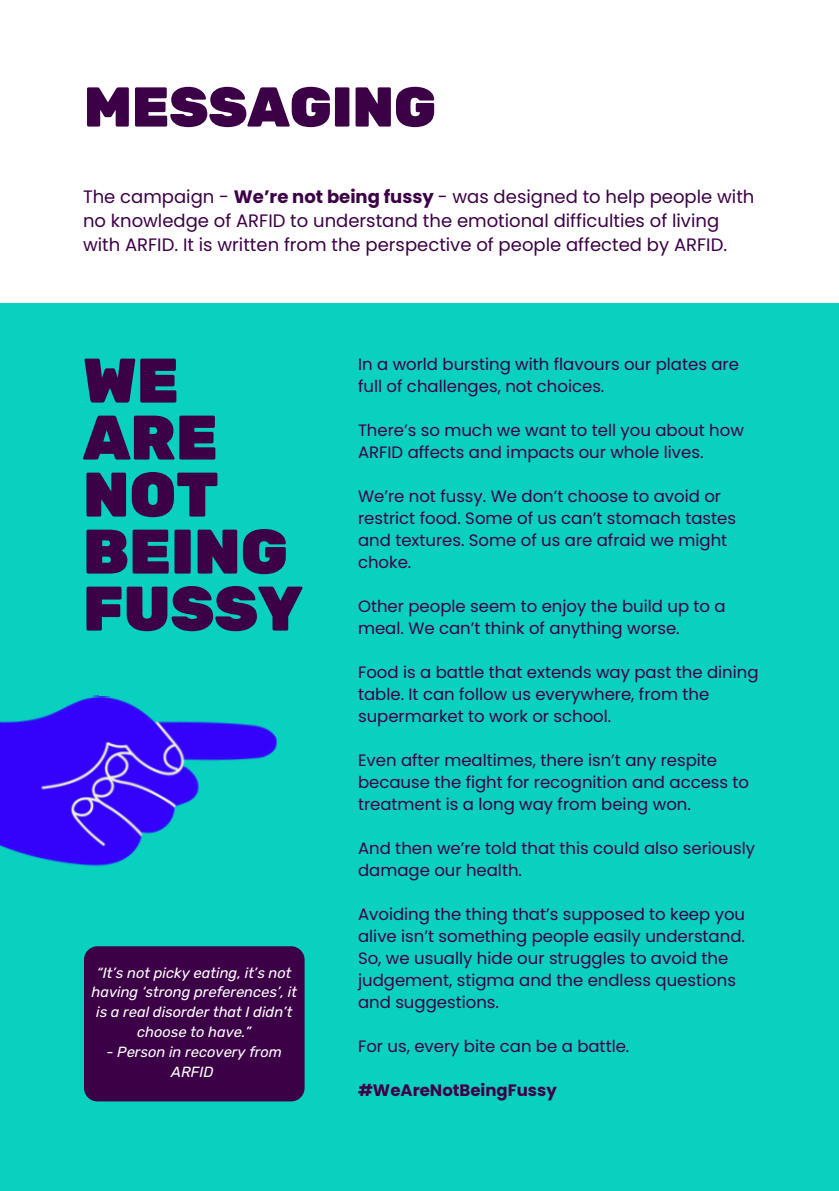
<style>
.page{position:relative;width:839px;height:1191px;background:#fff}
.page>*{position:absolute;margin:0;border:0;box-sizing:border-box;transform-origin:0 0}
.t1{font:900 62.8px/57px "Rubik";color:#3c0046}
.t2{font:900 56px "Rubik";color:#3c0046}
.t3{font:18px/24px "Poppins";color:#3c0046}
.t4{font:16.4px/22px "Poppins";color:#3c0046}
.t5{font:700 16.4px "Poppins";color:#3c0046}
.t6{font:italic 14.8px/19.8px "Rubik";color:#fff;text-align:center}
.s1{font-weight:700}
</style>
<div class="page">
<div style="left:0;top:303px;width:838px;height:888px;background:#09d0bf"></div>
<div style="left:84px;top:946px;width:220px;height:155px;background:#3c0046;border-radius:13px"></div>
<img style="left:0;top:695px;width:277px;height:172px">
<h2 class="t2" style="left:84px;top:74px;width:353px">MESSAGING</h2>
<p class="t3" style="left:83px;top:185px;width:672px">The campaign - <span class="s1">We’re not being fussy</span> - was designed to help people with no knowledge of ARFID to understand the emotional difficulties of living with ARFID. It is written from the perspective of people affected by ARFID.</p>
<h1 class="t1" style="left:83px;top:353px;width:221px">WE<br>ARE<br>NOT<br>BEING<br>FUSSY</h1>
<p class="t6" style="left:91px;top:963px;width:207px">“It’s not picky eating, it’s not having ‘strong preferences’, it is a real disorder that I didn’t choose to have.”</p>
<p class="t6" style="left:106px;top:1042px;width:177px">- Person in recovery from<br>ARFID</p>
<p class="t4" style="left:358px;top:354px;width:382px">In a world bursting with flavours our plates are full of challenges, not choices.</p>
<p class="t4" style="left:358px;top:420px;width:387px">There’s so much we want to tell you about how<br>ARFID affects and impacts our whole lives.</p>
<p class="t4" style="left:358px;top:486px;width:379px">We’re not fussy. We don’t choose to avoid or restrict food. Some of us can’t stomach tastes and textures. Some of us are afraid we might choke.</p>
<p class="t4" style="left:358px;top:596px;width:369px">Other people seem to enjoy the build up to a meal. We can’t think of anything worse.</p>
<p class="t4" style="left:358px;top:662px;width:402px">Food is a battle that extends way past the dining table. It can follow us everywhere, from the supermarket to work or school.</p>
<p class="t4" style="left:358px;top:750px;width:392px">Even after mealtimes, there isn’t any respite because the fight for recognition and access to treatment is a long way from being won.</p>
<p class="t4" style="left:358px;top:838px;width:398px">And then we’re told that this could also seriously damage our health.</p>
<p class="t4" style="left:358px;top:904px;width:388px">Avoiding the thing that’s supposed to keep you alive isn’t something people easily understand.<br>So, we usually hide our struggles to avoid the judgement, stigma and the endless questions and suggestions.</p>
<p class="t4" style="left:358px;top:1036px;width:273px">For us, every bite can be a battle.</p>
<p class="t5" style="left:358px;top:1079px;width:200px">#WeAreNotBeingFussy</p>
</div>
